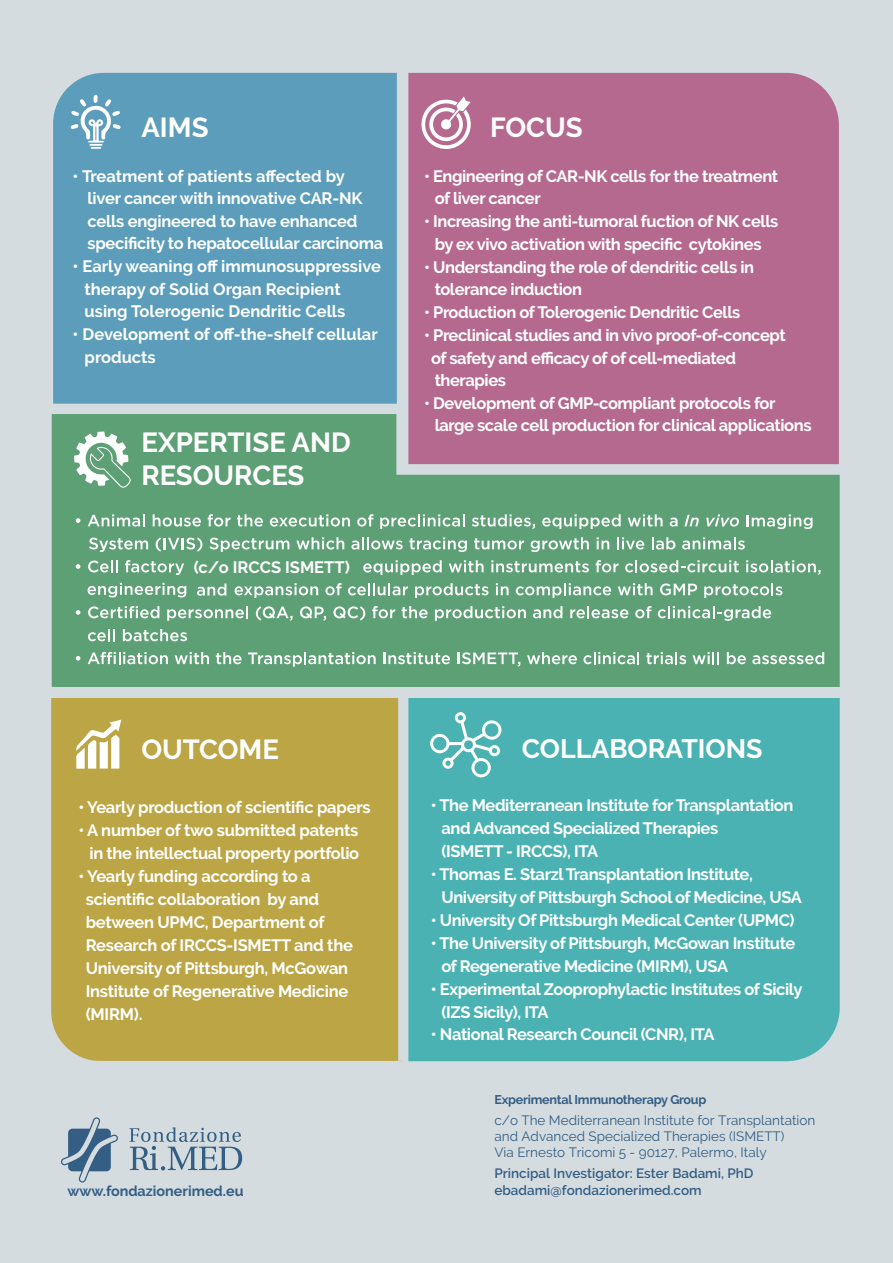
<style>
.page{position:relative;width:893px;height:1263px;background:#d5dce0}
.page>*{position:absolute;margin:0;border:0;box-sizing:border-box;transform-origin:0 0}
.t1{font:700 27.6px/33px "Raleway";color:#fff}
.t2{font:700 26.7px "Raleway";color:#fff}
.t3{font:700 16.5px/23px "Raleway";letter-spacing:-.025em;color:#fff}
.t4{font:700 16.5px/22.5px "Raleway";color:#fff}
.t5{font:700 14.4px "Raleway";color:#345e84}
.t6{font:13.5px/16.2px "Raleway";color:#345e84}
.t7{font:600 13.5px/16.5px "Raleway";color:#345e84}
.t8{font:700 12.6px "Raleway";letter-spacing:-.02em;color:#345e84}
</style>
<div class="page">
<div style="left:52px;top:414px;width:788px;height:273px;background:#5ea076"></div>
<div style="left:408px;top:73px;width:431px;height:391px;background:#b5698f"></div>
<div style="left:53px;top:73px;width:344px;height:331px;background:#5b9dba"></div>
<div style="left:51px;top:698px;width:351px;height:363px;background:#bca545"></div>
<div style="left:408px;top:698px;width:432px;height:363px;background:#4ab2b2"></div>
<svg style="left:76px;top:518px;width:4px;height:5px"></svg>
<svg style="left:88px;top:514px;width:57px;height:13px"></svg>
<svg style="left:153px;top:514px;width:48px;height:13px"></svg>
<svg style="left:208px;top:514px;width:23px;height:13px"></svg>
<svg style="left:237px;top:514px;width:26px;height:13px"></svg>
<svg style="left:270px;top:514px;width:80px;height:13px"></svg>
<svg style="left:357px;top:514px;width:16px;height:13px"></svg>
<svg style="left:380px;top:514px;width:85px;height:15px"></svg>
<svg style="left:472px;top:514px;width:63px;height:15px"></svg>
<svg style="left:542px;top:514px;width:79px;height:15px"></svg>
<svg style="left:628px;top:514px;width:34px;height:12px"></svg>
<svg style="left:670px;top:518px;width:8px;height:9px"></svg>
<svg style="left:684px;top:515px;width:15px;height:11px"></svg>
<svg style="left:706px;top:514px;width:33px;height:13px"></svg>
<svg style="left:747px;top:514px;width:65px;height:15px"></svg>
<svg style="left:89px;top:538px;width:59px;height:14px"></svg>
<svg style="left:156px;top:537px;width:46px;height:15px"></svg>
<svg style="left:209px;top:538px;width:80px;height:14px"></svg>
<svg style="left:296px;top:537px;width:48px;height:12px"></svg>
<svg style="left:351px;top:537px;width:52px;height:12px"></svg>
<svg style="left:409px;top:537px;width:58px;height:15px"></svg>
<svg style="left:474px;top:538px;width:50px;height:11px"></svg>
<svg style="left:531px;top:537px;width:58px;height:15px"></svg>
<svg style="left:597px;top:537px;width:12px;height:12px"></svg>
<svg style="left:617px;top:537px;width:27px;height:12px"></svg>
<svg style="left:652px;top:537px;width:23px;height:12px"></svg>
<svg style="left:682px;top:537px;width:63px;height:12px"></svg>
<svg style="left:76px;top:564px;width:4px;height:5px"></svg>
<svg style="left:88px;top:560px;width:30px;height:12px"></svg>
<svg style="left:125px;top:560px;width:59px;height:15px"></svg>
<svg style="left:363px;top:560px;width:79px;height:15px"></svg>
<svg style="left:449px;top:560px;width:35px;height:12px"></svg>
<svg style="left:491px;top:560px;width:98px;height:12px"></svg>
<svg style="left:596px;top:560px;width:23px;height:12px"></svg>
<svg style="left:625px;top:560px;width:114px;height:12px"></svg>
<svg style="left:746px;top:560px;width:74px;height:15px"></svg>
<svg style="left:88px;top:583px;width:98px;height:14px"></svg>
<svg style="left:197px;top:583px;width:29px;height:13px"></svg>
<svg style="left:235px;top:583px;width:83px;height:15px"></svg>
<svg style="left:325px;top:583px;width:17px;height:12px"></svg>
<svg style="left:348px;top:583px;width:60px;height:12px"></svg>
<svg style="left:415px;top:583px;width:73px;height:15px"></svg>
<svg style="left:496px;top:583px;width:13px;height:12px"></svg>
<svg style="left:516px;top:583px;width:95px;height:15px"></svg>
<svg style="left:618px;top:583px;width:35px;height:12px"></svg>
<svg style="left:660px;top:583px;width:37px;height:12px"></svg>
<svg style="left:704px;top:583px;width:78px;height:15px"></svg>
<svg style="left:76px;top:610px;width:4px;height:5px"></svg>
<svg style="left:88px;top:606px;width:71px;height:12px"></svg>
<svg style="left:167px;top:606px;width:81px;height:15px"></svg>
<svg style="left:256px;top:606px;width:37px;height:15px"></svg>
<svg style="left:300px;top:606px;width:26px;height:15px"></svg>
<svg style="left:333px;top:606px;width:32px;height:14px"></svg>
<svg style="left:372px;top:606px;width:23px;height:12px"></svg>
<svg style="left:402px;top:606px;width:26px;height:12px"></svg>
<svg style="left:435px;top:606px;width:91px;height:15px"></svg>
<svg style="left:533px;top:606px;width:29px;height:12px"></svg>
<svg style="left:570px;top:606px;width:58px;height:12px"></svg>
<svg style="left:635px;top:606px;width:16px;height:12px"></svg>
<svg style="left:658px;top:606px;width:113px;height:15px;background:#8bba9c"></svg>
<svg style="left:88px;top:629px;width:27px;height:12px"></svg>
<svg style="left:123px;top:629px;width:64px;height:12px"></svg>
<svg style="left:76px;top:656px;width:4px;height:5px"></svg>
<svg style="left:88px;top:652px;width:80px;height:12px"></svg>
<svg style="left:175px;top:652px;width:34px;height:12px"></svg>
<svg style="left:216px;top:652px;width:26px;height:12px"></svg>
<svg style="left:248px;top:652px;width:128px;height:15px;background:#8cbb9d"></svg>
<svg style="left:383px;top:652px;width:67px;height:12px"></svg>
<svg style="left:457px;top:652px;width:63px;height:14px"></svg>
<svg style="left:527px;top:652px;width:50px;height:12px"></svg>
<svg style="left:583px;top:652px;width:56px;height:12px"></svg>
<svg style="left:646px;top:652px;width:40px;height:12px"></svg>
<svg style="left:692px;top:652px;width:27px;height:12px"></svg>
<svg style="left:727px;top:652px;width:19px;height:12px"></svg>
<svg style="left:752px;top:652px;width:72px;height:12px"></svg>
<svg style="left:71px;top:95px;width:50px;height:54px;background:#85b6cb"></svg>
<svg style="left:418px;top:96px;width:55px;height:55px;background:#ce9cb5"></svg>
<svg style="left:74px;top:431px;width:57px;height:57px;background:#98c2a7"></svg>
<svg style="left:76px;top:720px;width:45px;height:49px;background:#ded3a4"></svg>
<svg style="left:61px;top:1117px;width:57px;height:65px"></svg>
<svg style="left:129px;top:1127px;width:113px;height:43px"></svg>
<svg style="left:430px;top:712px;width:73px;height:66px;background:#70c2c2"></svg>
<h1 class="t1" style="left:141px;top:111px;width:69px">AIMS</h1>
<h1 class="t1" style="left:490px;top:111px;width:94px">FOCUS</h1>
<p class="t3" style="left:88px;top:165px;width:297px;line-height:22.5px;text-indent:-15px">• Treatment of patients affected by<br>liver cancer with innovative CAR-NK cells engineered to have enhanced specificity to hepatocellular carcinoma</p>
<p class="t4" style="left:85px;top:255px;width:298px;text-indent:-12px">• Early weaning off immunosuppressive therapy of Solid Organ Recipient using Tolerogenic Dendritic Cells</p>
<p class="t4" style="left:85px;top:323px;width:295px;text-indent:-12px">• Development of off-the-shelf cellular products</p>
<h1 class="t1" style="left:141px;top:425px;width:211px">EXPERTISE AND<br>RESOURCES</h1>
<p class="t4" style="left:194px;top:556px;width:158px">(c/o IRCCS ISMETT)</p>
<p class="t3" style="left:435px;top:165px;width:345px;line-height:22.5px;text-indent:-11px">• Engineering of CAR-NK cells for the treatment of liver cancer</p>
<p class="t3" style="left:424px;top:210px;width:356px;line-height:22.5px;text-align:center">• Increasing the anti-tumoral fuction of NK cells by ex vivo activation with specific cytokines</p>
<p class="t3" style="left:435px;top:256px;width:321px;line-height:22.5px;text-indent:-11px">• Understanding the role of dendritic cells in tolerance induction</p>
<p class="t3" style="left:424px;top:301px;width:318px">• Production of Tolerogenic Dendritic Cells</p>
<p class="t3" style="left:431px;top:324px;width:356px;line-height:22.5px;text-indent:-7px">• Preclinical studies and in vivo proof-of-concept of safety and efficacy of of cell-mediated therapies</p>
<p class="t3" style="left:435px;top:392px;width:378px;line-height:22.5px;text-indent:-11px">• Development of GMP-compliant protocols for large scale cell production for clinical applications</p>
<h1 class="t1" style="left:141px;top:733px;width:139px">OUTCOME</h1>
<p class="t3" style="left:78px;top:796px;width:294px">• Yearly production of scientific papers</p>
<p class="t3" style="left:78px;top:819px;width:282px;text-align:right">• A number of two submitted patents in the intellectual property portfolio</p>
<p class="t3" style="left:86px;top:865px;width:269px;text-indent:-7px">• Yearly funding according to a scientific collaboration by and between UPMC, Department of<br>Research of IRCCS-ISMETT and the<br>University of Pittsburgh, McGowan<br>Institute of Regenerative Medicine (MIRM).</p>
<p class="t5" style="left:67px;top:1182px;width:178px">www.fondazionerimed.eu</p>
<h2 class="t2" style="left:522px;top:733px;width:242px">COLLABORATIONS</h2>
<p class="t3" style="left:441px;top:794px;width:354px;text-indent:-11px">• The Mediterranean Institute for Transplantation and Advanced Specialized Therapies<br>(ISMETT - IRCCS), ITA</p>
<p class="t3" style="left:441px;top:862px;width:362px;text-indent:-11px">• Thomas E. Starzl Transplantation Institute,<br>University of Pittsburgh School of Medicine, USA</p>
<p class="t3" style="left:431px;top:908px;width:365px">• University Of Pittsburgh Medical Center (UPMC)</p>
<p class="t3" style="left:441px;top:931px;width:355px;text-indent:-11px">• The University of Pittsburgh, McGowan Institute of Regenerative Medicine (MIRM), USA</p>
<p class="t3" style="left:441px;top:977px;width:363px;text-indent:-11px">• Experimental Zooprophylactic Institutes of Sicily (IZS Sicily), ITA</p>
<p class="t3" style="left:431px;top:1023px;width:285px">• National Research Council (CNR), ITA</p>
<p class="t8" style="left:494px;top:1092px;width:213px">Experimental Immunotherapy Group</p>
<p class="t6" style="left:494px;top:1112px;width:322px">c/o The Mediterranean Institute for Transplantation and Advanced Specialized Therapies (ISMETT)<br>Via Ernesto Tricomi 5 - 90127, Palermo, Italy</p>
<p class="t7" style="left:494px;top:1165px;width:261px">Principal Investigator: Ester Badami, PhD ebadami@fondazionerimed.com</p>
</div>
